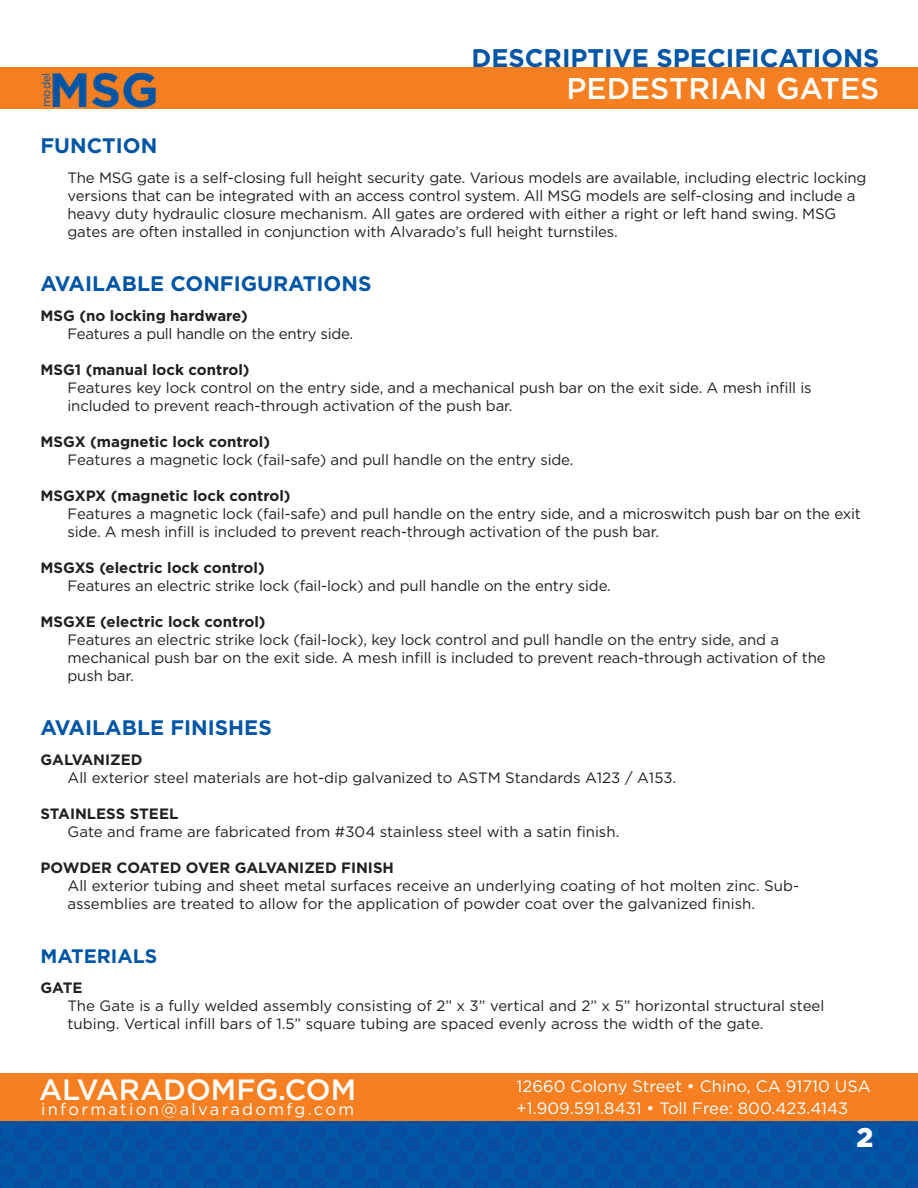
<style>
.page{position:relative;width:918px;height:1188px;background:#fff}
.page>*{position:absolute;margin:0;border:0;box-sizing:border-box;transform-origin:0 0}
.t1{font:700 48px "Gotham";color:#0155a5}
.t2{font:500 30px "Gotham";color:#fff}
.t3{font:500 29.25px "Gotham";color:#fff}
.t4{font:900 27px "Gotham";color:#fff}
.t5{font:700 25.5px "Gotham";color:#0155a5}
.t6{font:700 21px "Gotham";color:#0155a5}
.t7{font:700 19.5px "Gotham";color:#0155a5}
.t8{font:16.5px "Gotham";color:#fff}
.t9{font:16.5px "Gotham";letter-spacing:.14em;color:#fff}
.t10{font:15px/18px "Gotham";letter-spacing:-.01em;color:#231f20}
.t11{font:700 15px "Gotham";color:#231f20}
.t12{font:11.1px "Gotham";color:#0155a5}
</style>
<div class="page">
<img style="left:0;top:1120px;width:918px;height:68px">
<div style="left:0;top:67px;width:918px;height:41px;background:#f57f21"></div>
<div style="left:0;top:1073px;width:918px;height:47px;background:#f57f21"></div>
<p class="t5" style="left:471px;top:41px;width:410px">DESCRIPTIVE SPECIFICATIONS</p>
<p class="t1" style="left:49px;top:58px;width:112px">MSG</p>
<p class="t12" style="left:39px;top:107px;width:36px;rotate:-90deg">model</p>
<p class="t6" style="left:40px;top:131px;width:118px">FUNCTION</p>
<p class="t10" style="left:68px;top:168px;width:801px">The MSG gate is a self-closing full height security gate. Various models are available, including electric locking versions that can be integrated with an access control system. All MSG models are self-closing and include a heavy duty hydraulic closure mechanism. All gates are ordered with either a right or left hand swing. MSG gates are often installed in conjunction with Alvarado’s full height turnstiles.</p>
<p class="t6" style="left:40px;top:269px;width:333px">AVAILABLE CONFIGURATIONS</p>
<p class="t11" style="left:40px;top:306px;width:209px">MSG (no locking hardware)</p>
<p class="t10" style="left:68px;top:324px;width:287px">Features a pull handle on the entry side.</p>
<p class="t11" style="left:40px;top:360px;width:211px">MSG1 (manual lock control)</p>
<p class="t10" style="left:68px;top:378px;width:746px">Features key lock control on the entry side, and a mechanical push bar on the exit side. A mesh infill is included to prevent reach-through activation of the push bar.</p>
<p class="t11" style="left:40px;top:432px;width:231px">MSGX (magnetic lock control)</p>
<p class="t10" style="left:68px;top:450px;width:508px">Features a magnetic lock (fail-safe) and pull handle on the entry side.</p>
<p class="t11" style="left:40px;top:486px;width:252px">MSGXPX (magnetic lock control)</p>
<p class="t10" style="left:68px;top:504px;width:795px">Features a magnetic lock (fail-safe) and pull handle on the entry side, and a microswitch push bar on the exit side. A mesh infill is included to prevent reach-through activation of the push bar.</p>
<p class="t11" style="left:40px;top:558px;width:226px">MSGXS (electric lock control)</p>
<p class="t10" style="left:68px;top:576px;width:545px">Features an electric strike lock (fail-lock) and pull handle on the entry side.</p>
<p class="t11" style="left:40px;top:612px;width:227px">MSGXE (electric lock control)</p>
<p class="t10" style="left:68px;top:630px;width:760px">Features an electric strike lock (fail-lock), key lock control and pull handle on the entry side, and a mechanical push bar on the exit side. A mesh infill is included to prevent reach-through activation of the push bar.</p>
<p class="t6" style="left:40px;top:713px;width:233px">AVAILABLE FINISHES</p>
<p class="t11" style="left:40px;top:750px;width:104px">GALVANIZED</p>
<p class="t10" style="left:68px;top:768px;width:610px">All exterior steel materials are hot-dip galvanized to ASTM Standards A123 / A153.</p>
<p class="t11" style="left:40px;top:804px;width:139px">STAINLESS STEEL</p>
<p class="t10" style="left:68px;top:822px;width:553px">Gate and frame are fabricated from #304 stainless steel with a satin finish.</p>
<p class="t11" style="left:40px;top:858px;width:355px">POWDER COATED OVER GALVANIZED FINISH</p>
<p class="t10" style="left:68px;top:876px;width:733px">All exterior tubing and sheet metal surfaces receive an underlying coating of hot molten zinc. Sub&shy;assemblies are treated to allow for the application of powder coat over the galvanized finish.</p>
<p class="t7" style="left:40px;top:943px;width:118px">MATERIALS</p>
<p class="t11" style="left:40px;top:978px;width:44px">GATE</p>
<p class="t10" style="left:68px;top:996px;width:758px">The Gate is a fully welded assembly consisting of 2” x 3” vertical and 2” x 5” horizontal structural steel tubing. Vertical infill bars of 1.5” square tubing are spaced evenly across the width of the gate.</p>
<p class="t2" style="left:567px;top:69px;width:314px">PEDESTRIAN GATES</p>
<p class="t3" style="left:39px;top:1071px;width:319px">ALVARADOMFG.COM</p>
<p class="t9" style="left:41px;top:1099px;width:314px">information@alvaradomfg.com</p>
<p class="t8" style="left:517px;top:1075px;width:356px">12660 Colony Street • Chino, CA 91710 USA</p>
<p class="t8" style="left:517px;top:1098px;width:333px">+1.909.591.8431 • Toll Free: 800.423.4143</p>
<h3 class="t4" style="left:856px;top:1119px;width:18px">2</h3>
</div>
